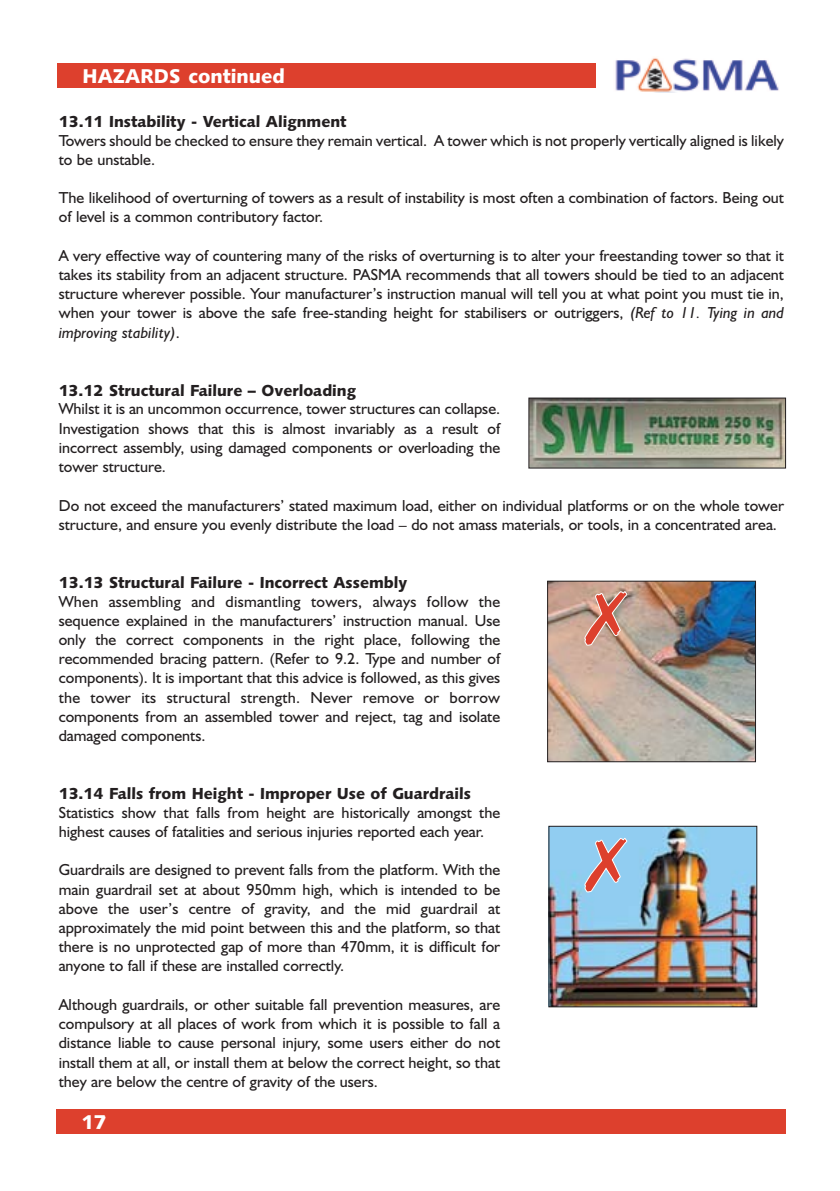
<style>
.page{position:relative;width:840px;height:1191px;background:#fff}
.page>*{position:absolute;margin:0;border:0;box-sizing:border-box;transform-origin:0 0}
.t1{font:20px "Humanist 531 BT Black A";color:#fff}
.t2{font:16px/19.2px "Humanist 521 BT";color:#231f20;text-align:justify}
.t3{font:16px "Humanist 531 BT Black A";color:#231f20}
.s1{font-style:italic}
</style>
<div class="page">
<img style="left:615px;top:57px;width:164px;height:36px">
<div style="left:57px;top:63px;width:538px;height:25px;background:#dd402d"></div>
<div style="left:57px;top:1109px;width:728px;height:25px;background:#dd402d"></div>
<img style="left:530px;top:399px;width:253px;height:67px">
<div style="left:528px;top:397px;width:257px;height:71px;border:1px solid #231f20"></div>
<img style="left:549px;top:582px;width:204px;height:178px">
<div style="left:547px;top:580px;width:208px;height:182px;border:1px solid #231f20"></div>
<img style="left:550px;top:827px;width:204px;height:178px">
<div style="left:548px;top:825px;width:208px;height:182px;border:1px solid #231f20"></div>
<svg style="left:583px;top:837px;width:44px;height:55px;background:#b0a8b9"></svg>
<svg style="left:583px;top:591px;width:44px;height:55px;background:#cb8b7a"></svg>
<p class="t1" style="left:82px;top:63px;width:204px">HAZARDS continued</p>
<p class="t3" style="left:59px;top:112px;width:289px">13.11 Instability - Vertical Alignment</p>
<p class="t2" style="left:59px;top:130px;width:726px">Towers should be checked to ensure they remain vertical. A tower which is not properly vertically aligned is likely to be unstable.</p>
<p class="t2" style="left:59px;top:188px;width:726px">The likelihood of overturning of towers as a result of instability is most often a combination of factors. Being out of level is a common contributory factor.</p>
<p class="t2" style="left:59px;top:245px;width:726px">A very effective way of countering many of the risks of overturning is to alter your freestanding tower so that it takes its stability from an adjacent structure. PASMA recommends that all towers should be tied to an adjacent structure wherever possible. Your manufacturer’s instruction manual will tell you at what point you must tie in, when your tower is above the safe free-standing height for stabilisers or outriggers, <span class="s1">(Ref to 11. Tying in and improving stability)</span>.</p>
<p class="t3" style="left:59px;top:380px;width:299px">13.12 Structural Failure – Overloading</p>
<p class="t2" style="left:59px;top:399px;width:443px">Whilst it is an uncommon occurrence, tower structures can collapse.<br>Investigation shows that this is almost invariably as a result of incorrect assembly, using damaged components or overloading the tower structure.</p>
<p class="t2" style="left:59px;top:495px;width:726px">Do not exceed the manufacturers’ stated maximum load, either on individual platforms or on the whole tower structure, and ensure you evenly distribute the load – do not amass materials, or tools, in a concentrated area.</p>
<p class="t3" style="left:59px;top:572px;width:350px">13.13 Structural Failure - Incorrect Assembly</p>
<p class="t2" style="left:59px;top:591px;width:443px">When assembling and dismantling towers, always follow the sequence explained in the manufacturers’ instruction manual. Use only the correct components in the right place, following the recommended bracing pattern. (Refer to 9.2. Type and number of components). It is important that this advice is followed, as this gives the tower its structural strength. Never remove or borrow components from an assembled tower and reject, tag and isolate damaged components.</p>
<p class="t3" style="left:59px;top:784px;width:413px">13.14 Falls from Height - Improper Use of Guardrails</p>
<p class="t2" style="left:59px;top:802px;width:443px">Statistics show that falls from height are historically amongst the highest causes of fatalities and serious injuries reported each year.</p>
<p class="t2" style="left:59px;top:860px;width:443px">Guardrails are designed to prevent falls from the platform. With the main guardrail set at about 950mm high, which is intended to be above the user’s centre of gravity, and the mid guardrail at approximately the mid point between this and the platform, so that there is no unprotected gap of more than 470mm, it is difficult for anyone to fall if these are installed correctly.</p>
<p class="t2" style="left:59px;top:994px;width:443px">Although guardrails, or other suitable fall prevention measures, are compulsory at all places of work from which it is possible to fall a distance liable to cause personal injury, some users either do not install them at all, or install them at below the correct height, so that they are below the centre of gravity of the users.</p>
<p class="t1" style="left:81px;top:1109px;width:26px">17</p>
</div>
